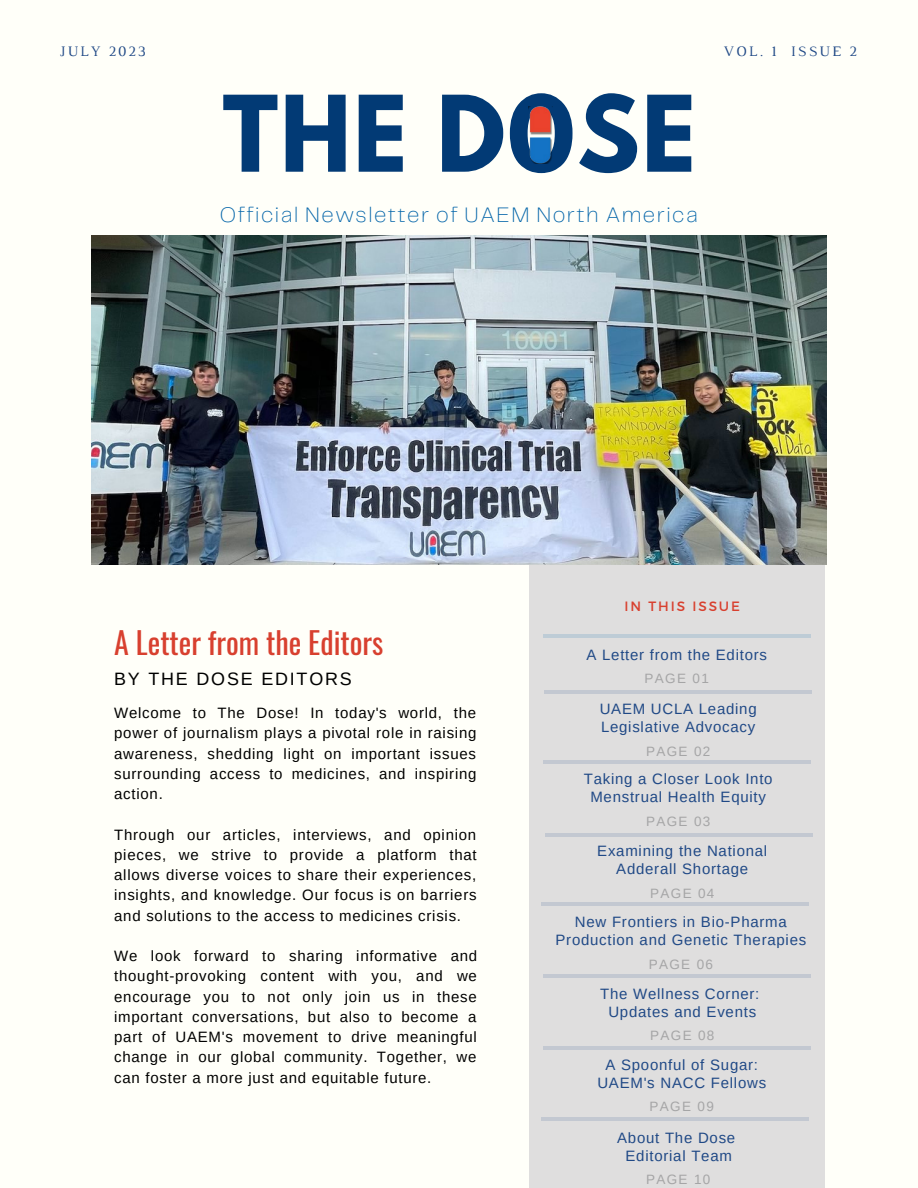
<style>
.page{position:relative;width:918px;height:1188px;background:#fffff9}
.page>*{position:absolute;margin:0;border:0;box-sizing:border-box;transform-origin:0 0}
.t1{font:700 93.45px "League Spartan";letter-spacing:.02em;color:#023a75}
.t2{font:30px "Oswald";color:#d8402f}
.t3{font:200 21.75px "Telegraf";letter-spacing:.07em;color:#0063a8}
.t4{font:18px "Arimo";letter-spacing:.1em;color:#000}
.t5{font:15px/20.2px "Arimo";letter-spacing:.05em;color:#000;text-align:justify}
.t6{font:15px/18px "Arimo";letter-spacing:.05em;color:#204986;text-align:center}
.t7{font:14.85px "Luthier";letter-spacing:.14em;color:#204986}
.t8{font:13.5px "Arimo";letter-spacing:.1em;color:#a5a5a6}
.t9{font:13.5px "Montserrat";letter-spacing:.14em;color:#d8402f}
</style>
<div class="page">
<div style="left:529px;top:552px;width:296px;height:636px;background:#dfdede"></div>
<img style="left:92px;top:236px;width:734px;height:328px">
<hr style="left:544px;top:691px;width:268px;height:3px;background:#204986">
<hr style="left:545px;top:834px;width:268px;height:3px;background:#204986">
<hr style="left:543px;top:974px;width:268px;height:3px;background:#204986">
<hr style="left:543px;top:635px;width:268px;height:3px;background:#0063a8">
<hr style="left:541px;top:1117px;width:268px;height:3px;background:#204986">
<img style="left:529px;top:106px;width:24px;height:58px">
<hr style="left:543px;top:761px;width:268px;height:3px;background:#204986">
<hr style="left:541px;top:902px;width:268px;height:3px;background:#204986">
<hr style="left:543px;top:1046px;width:268px;height:3px;background:#204986">
<p class="t7" style="left:60px;top:46px;width:88px">JULY 2023</p>
<p class="t7" style="left:723px;top:46px;width:135px">VOL. 1 ISSUE 2</p>
<p class="t1" style="left:223px;top:88px;width:475px">THE D0SE</p>
<p class="t3" style="left:220px;top:205px;width:479px">Official Newsletter of UAEM North America</p>
<p class="t2" style="left:114px;top:619px;width:271px">A Letter from the Editors</p>
<p class="t4" style="left:114px;top:669px;width:239px">BY THE DOSE EDITORS</p>
<p class="t5" style="left:114px;top:703px;width:364px">Welcome to The Dose! In today's world, the power of journalism plays a pivotal role in raising awareness, shedding light on important issues surrounding access to medicines, and inspiring action.</p>
<p class="t5" style="left:114px;top:824px;width:364px">Through our articles, interviews, and opinion pieces, we strive to provide a platform that allows diverse voices to share their experiences, insights, and knowledge. Our focus is on barriers and solutions to the access to medicines crisis.</p>
<p class="t5" style="left:114px;top:946px;width:365px">We look forward to sharing informative and thought-provoking content with you, and we encourage you to not only join us in these important conversations, but also to become a part of UAEM's movement to drive meaningful change in our global community. Together, we can foster a more just and equitable future.</p>
<p class="t9" style="left:625px;top:597px;width:117px">IN THIS ISSUE</p>
<p class="t6" style="left:586px;top:646px;width:182px">A Letter from the Editors</p>
<p class="t8" style="left:645px;top:671px;width:66px">PAGE 01</p>
<p class="t6" style="left:600px;top:700px;width:159px;text-align:left">UAEM UCLA Leading<br>Legislative Advocacy</p>
<p class="t8" style="left:646px;top:744px;width:66px">PAGE 02</p>
<p class="t6" style="left:584px;top:770px;width:190px">Taking a Closer Look Into<br>Menstrual Health Equity</p>
<p class="t8" style="left:646px;top:813px;width:66px">PAGE 03</p>
<p class="t6" style="left:597px;top:842px;width:171px">Examining the National<br>Adderall Shortage</p>
<p class="t8" style="left:650px;top:885px;width:66px">PAGE 04</p>
<p class="t6" style="left:556px;top:913px;width:252px">New Frontiers in Bio-Pharma<br>Production and Genetic Therapies</p>
<p class="t8" style="left:649px;top:956px;width:66px">PAGE 06</p>
<p class="t6" style="left:600px;top:984px;width:161px">The Wellness Corner:</p>
<p class="t6" style="left:608px;top:1002px;width:149px">Updates and Events</p>
<p class="t8" style="left:650px;top:1028px;width:66px">PAGE 08</p>
<p class="t6" style="left:605px;top:1055px;width:154px">A Spoonful of Sugar:</p>
<p class="t6" style="left:597px;top:1073px;width:170px">UAEM's NACC Fellows</p>
<p class="t8" style="left:650px;top:1099px;width:66px">PAGE 09</p>
<p class="t6" style="left:617px;top:1128px;width:120px">About The Dose</p>
<p class="t6" style="left:626px;top:1146px;width:108px">Editorial Team</p>
<p class="t8" style="left:646px;top:1172px;width:66px">PAGE 10</p>
</div>
